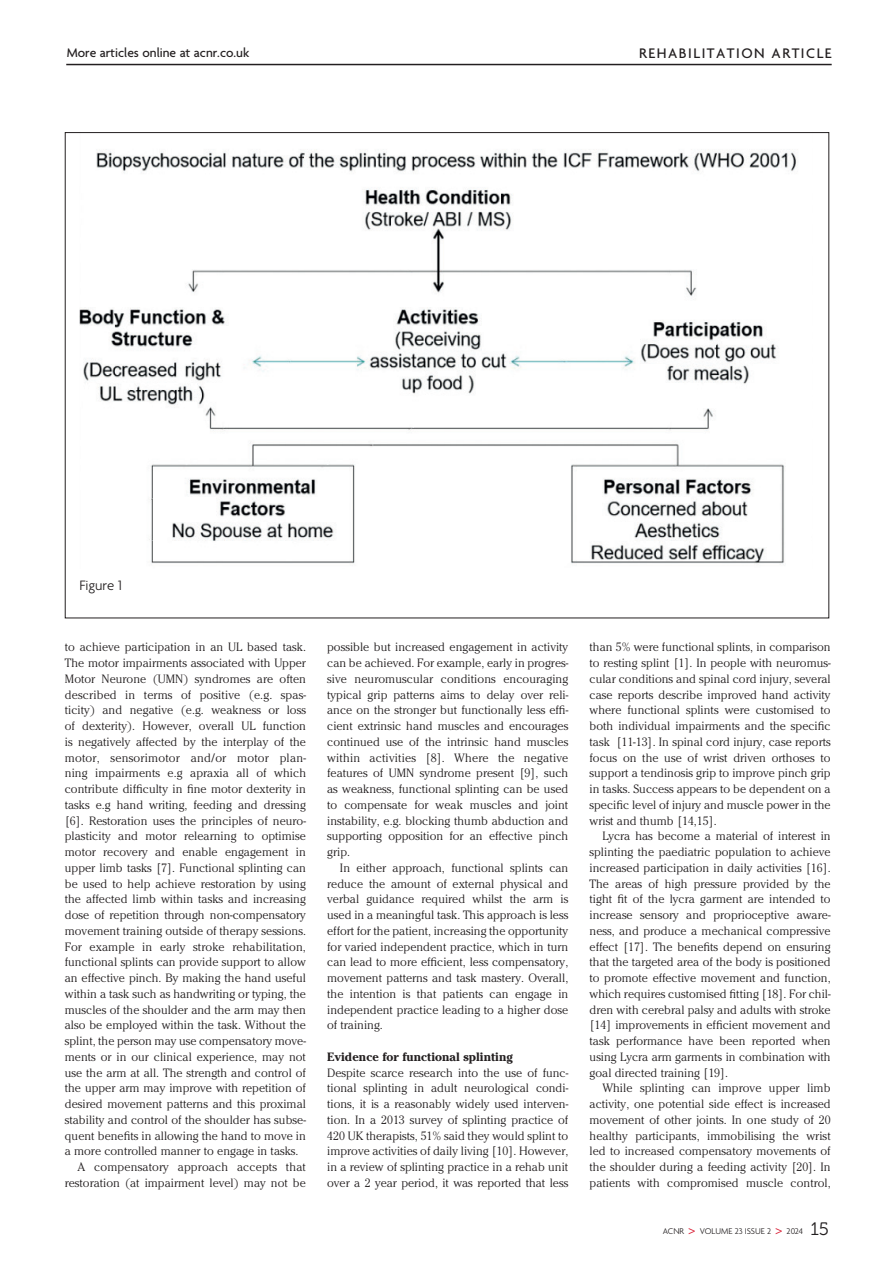
<style>
.page{position:relative;width:893px;height:1263px;background:#fff}
.page>*{position:absolute;margin:0;border:0;box-sizing:border-box;transform-origin:0 0}
.t1{font:500 15px "Agenda";letter-spacing:.1em;color:#231f20}
.ID_Editorial_rferences{font:300 14.7px "Agenda";color:#231f20}
.ID_Editorial_rferences-2{font:500 13.5px "Agenda";color:#231f20}
.ID_Editorial_body_no_indent{font:300 12px/15.8px "Cheltenham Std";color:#231f20;text-align:justify}
.ID_Editorial_body_no_indent-2{font:700 12px "Cheltenham Std";color:#231f20}
.t2{font:300 9px "Agenda";color:#231f20}
.s1{font-family:"Museo 300";font-weight:400;font-size:13.5px;color:#d81b32}
.s2{font-family:"Museo 300";font-weight:400;font-size:18px}
</style>
<div class="page">
<hr style="left:66px;top:64px;width:766px;height:1px;background:#231f20">
<img style="left:79px;top:151px;width:718px;height:413px">
<p class="ID_Editorial_rferences-2" style="left:67px;top:46px;width:184px">More articles online at acnr.co.uk</p>
<p class="t1" style="left:639px;top:45px;width:194px">REHABILITATION ARTICLE</p>
<p class="ID_Editorial_rferences" style="left:79px;top:577px;width:44px">Figure 1</p>
<p class="ID_Editorial_body_no_indent" style="left:65px;top:639px;width:243px">to achieve participation in an UL based task.<br>The motor impairments associated with Upper Motor Neurone (UMN) syndromes are often described in terms of positive (e.g. spas&shy;ticity) and negative (e.g. weakness or loss of dexterity). However, overall UL function is negatively affected by the interplay of the motor, sensorimotor and/or motor plan&shy;ning impairments e.g apraxia all of which contribute difficulty in fine motor dexterity in tasks e.g hand writing, feeding and dressing [6]. Restoration uses the principles of neuro&shy;plasticity and motor relearning to optimise motor recovery and enable engagement in upper limb tasks [7]. Functional splinting can be used to help achieve restoration by using the affected limb within tasks and increasing dose of repetition through non-compensatory movement training outside of therapy sessions.<br>For example in early stroke rehabilitation, functional splints can provide support to allow an effective pinch. By making the hand useful within a task such as handwriting or typing, the muscles of the shoulder and the arm may then also be employed within the task. Without the splint, the person may use compensatory move&shy;ments or in our clinical experience, may not use the arm at all. The strength and control of the upper arm may improve with repetition of desired movement patterns and this proximal stability and control of the shoulder has subse&shy;quent benefits in allowing the hand to move in a more controlled manner to engage in tasks.</p>
<p class="ID_Editorial_body_no_indent" style="left:65px;top:1159px;width:243px;text-align:right">A compensatory approach accepts that restoration (at impairment level) may not be</p>
<p class="ID_Editorial_body_no_indent" style="left:327px;top:639px;width:243px">possible but increased engagement in activity can be achieved. For example, early in progres&shy;sive neuromuscular conditions encouraging typical grip patterns aims to delay over reli&shy;ance on the stronger but functionally less effi&shy;cient extrinsic hand muscles and encourages continued use of the intrinsic hand muscles within activities [8]. Where the negative features of UMN syndrome present [9], such as weakness, functional splinting can be used to compensate for weak muscles and joint instability, e.g. blocking thumb abduction and supporting opposition for an effective pinch grip.</p>
<p class="ID_Editorial_body_no_indent" style="left:327px;top:860px;width:243px;text-indent:13px">In either approach, functional splints can reduce the amount of external physical and verbal guidance required whilst the arm is used in a meaningful task. This approach is less effort for the patient, increasing the opportunity for varied independent practice, which in turn can lead to more efficient, less compensatory, movement patterns and task mastery. Overall, the intention is that patients can engage in independent practice leading to a higher dose of training.</p>
<p class="ID_Editorial_body_no_indent-2" style="left:327px;top:1049px;width:187px">Evidence for functional splinting</p>
<p class="ID_Editorial_body_no_indent" style="left:327px;top:1064px;width:243px">Despite scarce research into the use of func&shy;tional splinting in adult neurological condi&shy;tions, it is a reasonably widely used interven&shy;tion. In a 2013 survey of splinting practice of 420 UK therapists, 51% said they would splint to improve activities of daily living [10]. However, in a review of splinting practice in a rehab unit over a 2 year period, it was reported that less</p>
<p class="ID_Editorial_body_no_indent" style="left:590px;top:639px;width:243px">than 5% were functional splints, in comparison to resting splint [1]. In people with neuromus&shy;cular conditions and spinal cord injury, several case reports describe improved hand activity where functional splints were customised to both individual impairments and the specific task [11-13]. In spinal cord injury, case reports focus on the use of wrist driven orthoses to support a tendinosis grip to improve pinch grip in tasks. Success appears to be dependent on a specific level of injury and muscle power in the wrist and thumb [14,15].</p>
<p class="ID_Editorial_body_no_indent" style="left:590px;top:828px;width:243px;text-indent:13px">Lycra has become a material of interest in splinting the paediatric population to achieve increased participation in daily activities [16].<br>The areas of high pressure provided by the tight fit of the lycra garment are intended to increase sensory and proprioceptive aware&shy;ness, and produce a mechanical compressive effect [17]. The benefits depend on ensuring that the targeted area of the body is positioned to promote effective movement and function, which requires customised fitting [18]. For chil&shy;dren with cerebral palsy and adults with stroke [14] improvements in efficient movement and task performance have been reported when using Lycra arm garments in combination with goal directed training [19].</p>
<p class="ID_Editorial_body_no_indent" style="left:590px;top:1080px;width:243px;text-indent:13px">While splinting can improve upper limb activity, one potential side effect is increased movement of other joints. In one study of 20 healthy participants, immobilising the wrist led to increased compensatory movements of the shoulder during a feeding activity [20]. In patients with compromised muscle control,</p>
<p class="t2" style="left:663px;top:1226px;width:168px">ACNR <span class="s1">&gt;</span> VOLUME 23 ISSUE 2 <span class="s1">&gt;</span> 2024 <span class="s2">15</span></p>
</div>
